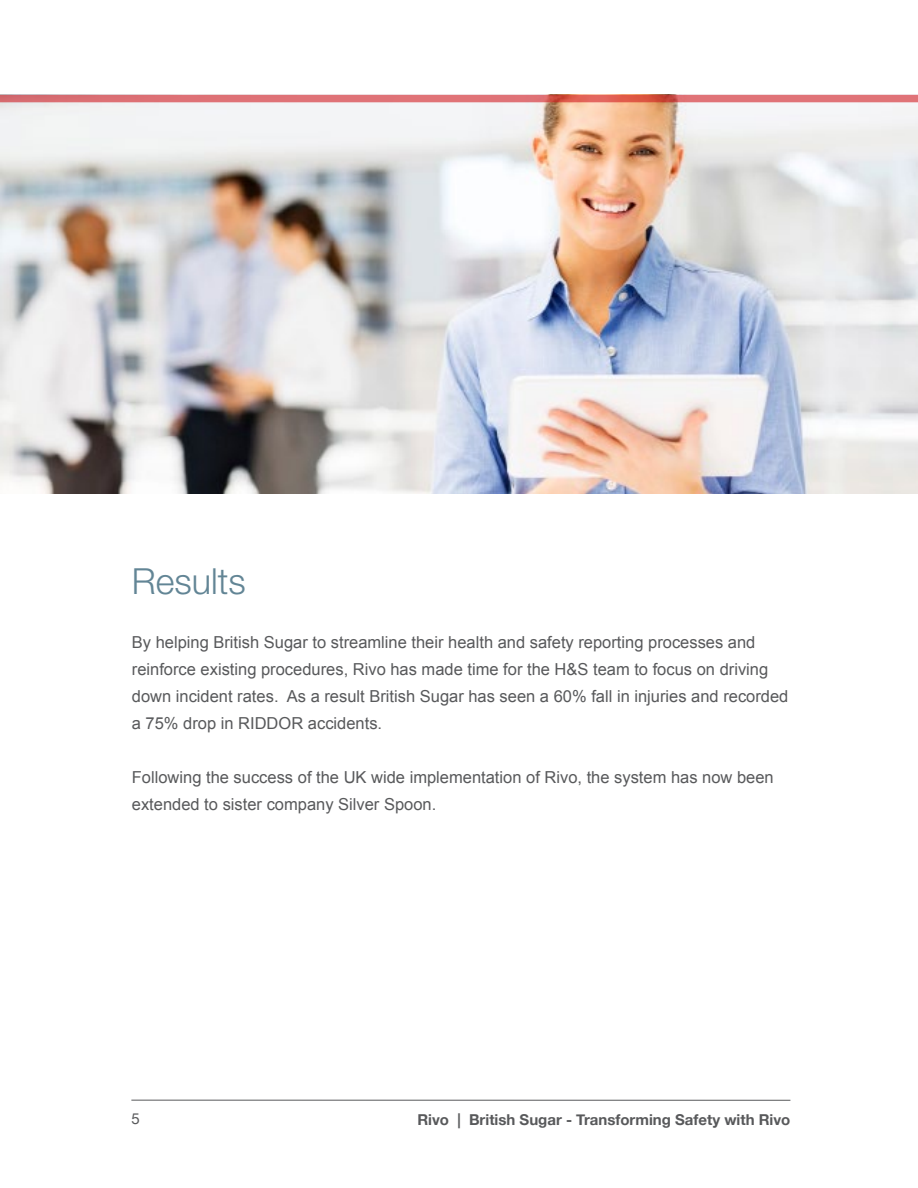
<style>
.page{position:relative;width:918px;height:1188px;background:#fff}
.page>*{position:absolute;margin:0;border:0;box-sizing:border-box;transform-origin:0 0}
.t1{font:300 36px "Helvetica Neue LT Std";color:#628595}
.t2{font:16.5px/27px "Arial";color:#58595b}
.t3{font:700 15px "Helvetica Neue";color:#58595b}
.t4{font:15px "Helvetica Neue";color:#58595b}
</style>
<div class="page">
<hr style="left:131px;top:1100px;width:659px;height:1px;background:#58595b">
<img style="left:0;top:102px;width:918px;height:391px">
<svg style="left:0;top:95px;width:918px;height:7px"></svg>
<h1 class="t1" style="left:132px;top:559px;width:115px">Results</h1>
<p class="t2" style="left:132px;top:629px;width:658px">By helping British Sugar to streamline their health and safety reporting processes and reinforce existing procedures, Rivo has made time for the H&amp;S team to focus on driving down incident rates. As a result British Sugar has seen a 60% fall in injuries and recorded a 75% drop in RIDDOR accidents.</p>
<p class="t2" style="left:132px;top:764px;width:643px">Following the success of the UK wide implementation of Rivo, the system has now been extended to sister company Silver Spoon.</p>
<p class="t4" style="left:131px;top:1110px;width:10px">5</p>
<p class="t3" style="left:417px;top:1110px;width:375px">Rivo | British Sugar - Transforming Safety with Rivo</p>
</div>
